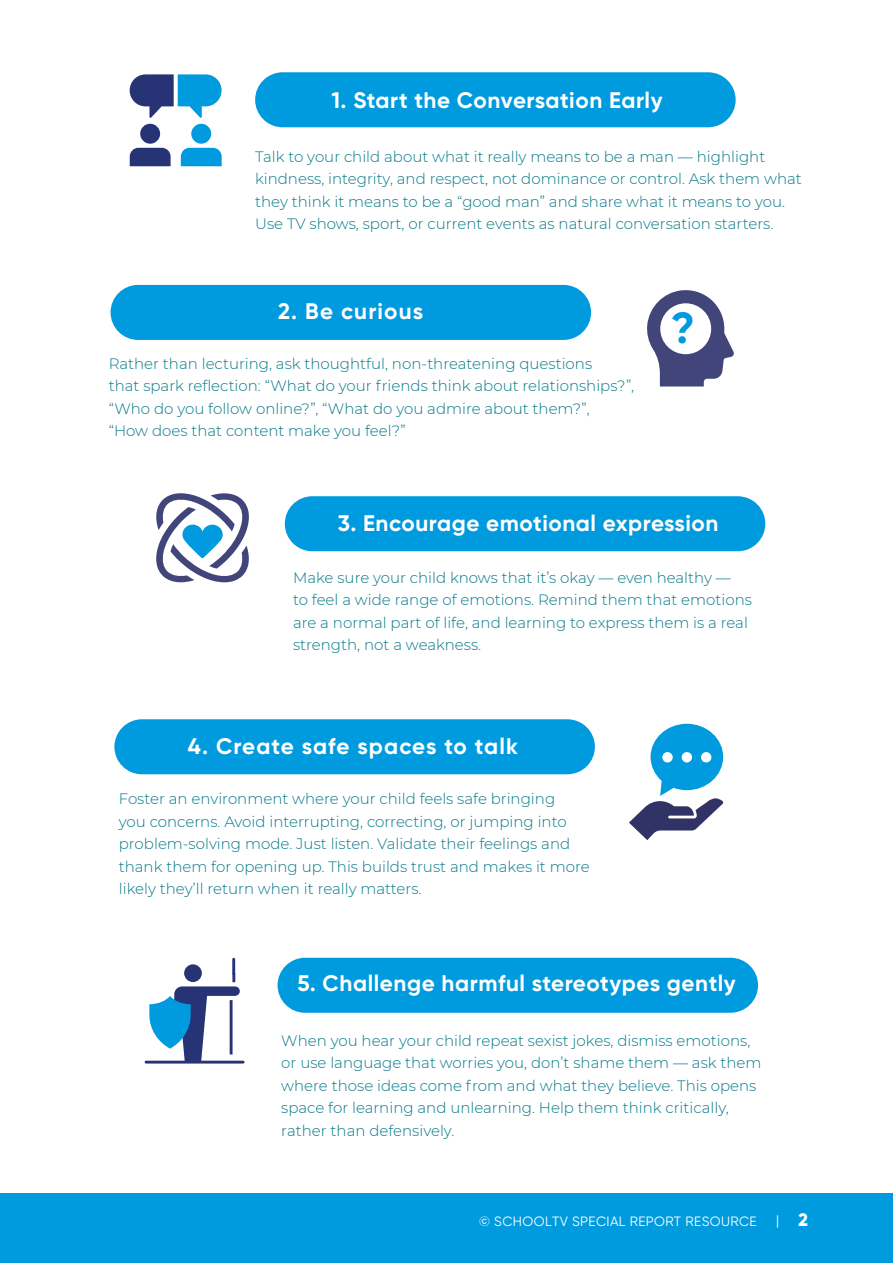
<style>
.page{position:relative;width:893px;height:1263px;background:#fff}
.page>*{position:absolute;margin:0;border:0;box-sizing:border-box;transform-origin:0 0}
.t1{font:700 43.5px "Gilroy";color:#009bde}
.t2{font:700 22.5px "Gilroy";letter-spacing:.025em;color:#fff}
.t3{font:700 22.5px "Gilroy";letter-spacing:.045em;color:#fff}
.t4{font:700 22.5px "Gilroy";letter-spacing:.05em;color:#fff}
.t5{font:300 15px/22.5px "Montserrat";color:#057988}
.t6{font:13.5px "Gilroy";letter-spacing:.03em;color:#fff}
.s1{font-weight:800;font-size:18px}
</style>
<div class="page">
<div style="left:0;top:1194px;width:893px;height:69px;background:#009bde"></div>
<div style="left:255px;top:72px;width:481px;height:55px;background:#009bde;border-radius:28px"></div>
<svg style="left:130px;top:148px;width:41px;height:18px"></svg>
<div style="left:140px;top:124px;width:20px;height:20px;background:#263374;border-radius:50%"></div>
<svg style="left:181px;top:148px;width:41px;height:18px"></svg>
<div style="left:191px;top:124px;width:20px;height:20px;background:#009bde;border-radius:50%"></div>
<svg style="left:130px;top:74px;width:92px;height:44px"></svg>
<div style="left:278px;top:958px;width:480px;height:55px;background:#009bde;border-radius:28px"></div>
<hr style="left:146px;top:1061px;width:97px;height:2px;background:#263374">
<hr style="left:232px;top:959px;width:3px;height:15px;background:#263374">
<div style="left:184px;top:964px;width:18px;height:18px;background:#263374;border-radius:50%"></div>
<svg style="left:149px;top:973px;width:91px;height:88px"></svg>
<div style="left:111px;top:285px;width:480px;height:55px;background:#009bde;border-radius:28px"></div>
<svg style="left:647px;top:290px;width:87px;height:96px"></svg>
<div style="left:114px;top:719px;width:481px;height:55px;background:#009bde;border-radius:28px"></div>
<svg style="left:629px;top:724px;width:94px;height:116px"></svg>
<div style="left:285px;top:496px;width:480px;height:55px;background:#009bde;border-radius:28px"></div>
<svg style="left:156px;top:493px;width:93px;height:89px"></svg>
<h2 class="t2" style="left:331px;top:86px;width:333px">1. Start the Conversation Early</h2>
<p class="t5" style="left:255px;top:145px;width:548px">Talk to your child about what it really means to be a man — highlight kindness, integrity, and respect, not dominance or control. Ask them what they think it means to be a “good man” and share what it means to you.<br>Use TV shows, sport, or current events as natural conversation starters.</p>
<h2 class="t4" style="left:278px;top:297px;width:146px">2. Be curious</h2>
<p class="t5" style="left:109px;top:352px;width:527px">Rather than lecturing, ask thoughtful, non-threatening questions<br>that spark reflection: “What do your friends think about relationships?”, “Who do you follow online?”, “What do you admire about them?”,<br>“How does that content make you feel?”</p>
<h1 class="t1" style="left:671px;top:301px;width:26px">?</h1>
<h2 class="t2" style="left:338px;top:509px;width:382px">3. Encourage emotional expression</h2>
<p class="t5" style="left:293px;top:565px;width:460px">Make sure your child knows that it’s okay — even healthy —<br>to feel a wide range of emotions. Remind them that emotions are a normal part of life, and learning to express them is a real strength, not a weakness.</p>
<h2 class="t3" style="left:188px;top:732px;width:331px">4. Create safe spaces to talk</h2>
<p class="t5" style="left:119px;top:787px;width:472px">Foster an environment where your child feels safe bringing<br>you concerns. Avoid interrupting, correcting, or jumping into problem-solving mode. Just listen. Validate their feelings and thank them for opening up. This builds trust and makes it more likely they’ll return when it really matters.</p>
<h2 class="t2" style="left:297px;top:969px;width:440px">5. Challenge harmful stereotypes gently</h2>
<p class="t5" style="left:281px;top:1028px;width:482px">When you hear your child repeat sexist jokes, dismiss emotions, or use language that worries you, don’t shame them — ask them where those ideas come from and what they believe. This opens space for learning and unlearning. Help them think critically, rather than defensively.</p>
<p class="t6" style="left:479px;top:1213px;width:279px">© SCHOOLTV SPECIAL REPORT RESOURCE</p>
<p class="t6" style="left:776px;top:1212px;width:33px">| <span class="s1">2</span></p>
</div>
